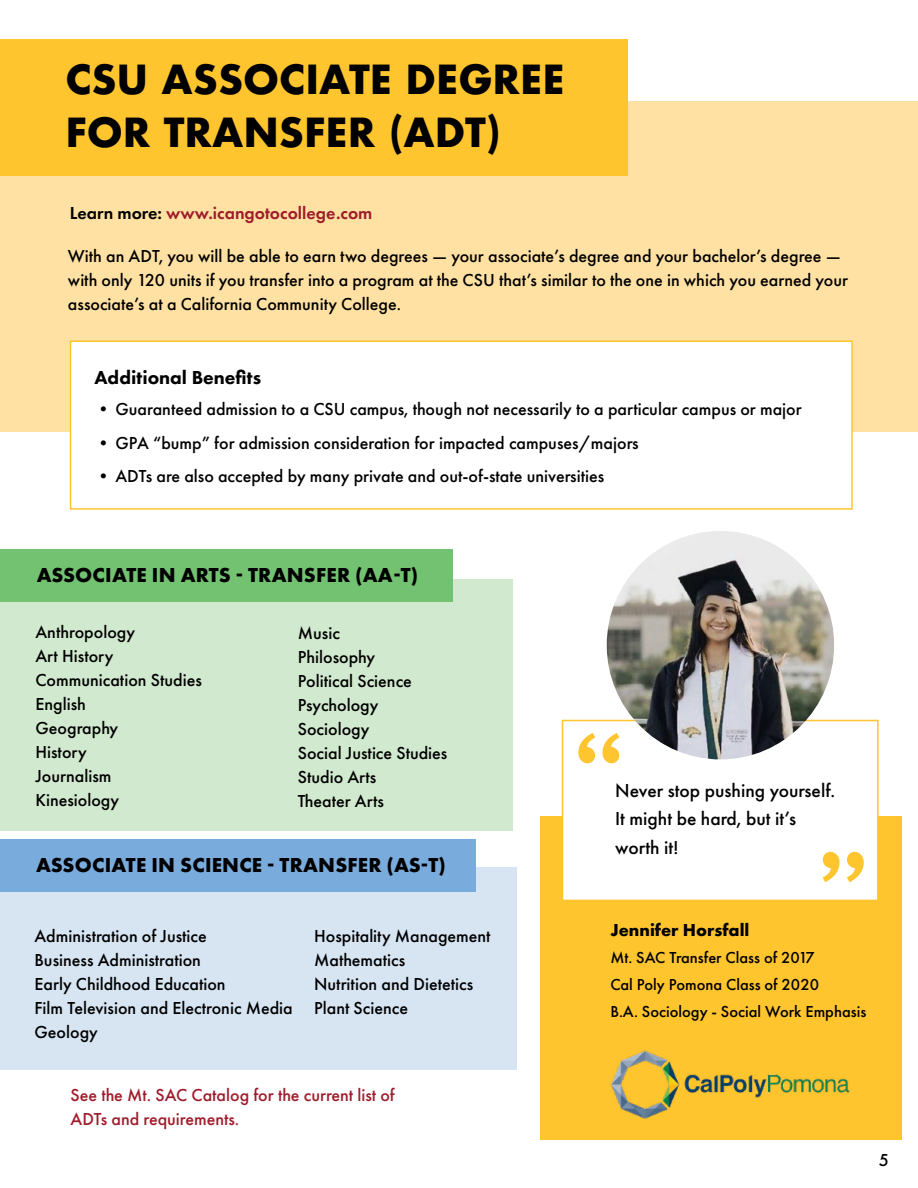
<style>
.page{position:relative;width:918px;height:1188px;background:#fff}
.page>*{position:absolute;margin:0;border:0;box-sizing:border-box;transform-origin:0 0}
.Heading_1__Pg__5_-_Y{font:700 39px "Futura";color:#000}
.Subheading_2__Pg__5{font:700 21px "Futura PT";letter-spacing:.01em;color:#000}
.Subheading_1__Pg__5{font:700 21px "Futura PT";letter-spacing:.01em;color:#000}
.t1{font:500 19.5px/28.5px "Futura PT";color:#000}
.t2{font:800 19.5px "Futura PT";color:#000}
.t3{font:500 18px/24px "Futura PT";color:#000}
.t4{font:500 18px/24px "Futura PT";color:#9e1c2b}
.t5{font:600 18px "Futura PT";color:#9e1c2b}
.t6{font:700 18px "Futura PT";color:#000}
.t7{font:500 16.5px "Futura PT";color:#000}
.s1{color:#000}
</style>
<div class="page">
<div style="left:0;top:101px;width:918px;height:331px;background:#ffe2a3"></div>
<div style="left:70px;top:340px;width:783px;height:170px;background:#fff;border:2px solid #ffc52f"></div>
<div style="left:0;top:39px;width:627px;height:84px;background:#ffc52f"></div>
<div style="left:0;top:92px;width:627px;height:84px;background:#ffc52f"></div>
<div style="left:0;top:579px;width:513px;height:251px;background:#d1e9ce"></div>
<div style="left:0;top:550px;width:453px;height:52px;background:#72c271"></div>
<div style="left:0;top:867px;width:517px;height:203px;background:#d7e5f3"></div>
<div style="left:0;top:839px;width:475px;height:53px;background:#79abdc"></div>
<div style="left:540px;top:817px;width:361px;height:323px;background:#ffc52f"></div>
<div style="left:562px;top:720px;width:317px;height:181px;background:#fff;border:2px solid #ffc52f"></div>
<img style="left:607px;top:531px;width:227px;height:228px">
<img style="left:610px;top:1050px;width:240px;height:69px">
<svg style="left:578px;top:733px;width:41px;height:30px"></svg>
<svg style="left:823px;top:852px;width:41px;height:30px"></svg>
<p class="Heading_1__Pg__5_-_Y" style="left:65px;top:51px;width:501px">CSU ASSOCIATE DEGREE</p>
<p class="Heading_1__Pg__5_-_Y" style="left:65px;top:104px;width:437px">FOR TRANSFER (ADT)</p>
<p class="t5" style="left:70px;top:201px;width:304px"><span class="s1">Learn more:</span> www.icangotocollege.com</p>
<p class="t3" style="left:68px;top:244px;width:782px">With an ADT, you will be able to earn two degrees — your associate’s degree and your bachelor’s degree — with only 120 units if you transfer into a program at the CSU that’s similar to the one in which you earned your associate’s at a California Community College.</p>
<p class="t2" style="left:94px;top:366px;width:168px">Additional Benefits</p>
<p class="t3" style="left:94px;top:397px;width:709px">• Guaranteed admission to a CSU campus, though not necessarily to a particular campus or major</p>
<p class="t3" style="left:94px;top:431px;width:546px">• GPA “bump” for admission consideration for impacted campuses/majors</p>
<p class="t3" style="left:94px;top:464px;width:511px">• ADTs are also accepted by many private and out-of-state universities</p>
<p class="Subheading_1__Pg__5" style="left:37px;top:562px;width:383px">ASSOCIATE IN ARTS - TRANSFER (AA-T)</p>
<p class="t3" style="left:35px;top:620px;width:101px">Anthropology</p>
<p class="t3" style="left:35px;top:644px;width:79px">Art History</p>
<p class="t3" style="left:35px;top:668px;width:168px">Communication Studies</p>
<p class="t3" style="left:35px;top:692px;width:52px">English</p>
<p class="t3" style="left:35px;top:716px;width:84px">Geography</p>
<p class="t3" style="left:35px;top:740px;width:53px">History</p>
<p class="t3" style="left:35px;top:764px;width:78px">Journalism</p>
<p class="t3" style="left:35px;top:788px;width:85px">Kinesiology</p>
<p class="t3" style="left:298px;top:621px;width:151px">Music<br>Philosophy<br>Political Science<br>Psychology<br>Sociology<br>Social Justice Studies<br>Studio Arts<br>Theater Arts</p>
<p class="Subheading_2__Pg__5" style="left:36px;top:851px;width:411px">ASSOCIATE IN SCIENCE - TRANSFER (AS-T)</p>
<p class="t3" style="left:34px;top:924px;width:174px">Administration of Justice</p>
<p class="t3" style="left:34px;top:948px;width:168px">Business Administration</p>
<p class="t3" style="left:34px;top:972px;width:193px">Early Childhood Education</p>
<p class="t3" style="left:34px;top:996px;width:260px">Film Television and Electronic Media</p>
<p class="t3" style="left:34px;top:1020px;width:65px">Geology</p>
<p class="t3" style="left:314px;top:924px;width:178px">Hospitality Management<br>Mathematics<br>Nutrition and Dietetics<br>Plant Science</p>
<p class="t4" style="left:71px;top:1083px;width:326px">See the Mt. SAC Catalog for the current list of<br>ADTs and requirements.</p>
<p class="t1" style="left:615px;top:776px;width:222px">Never stop pushing yourself.<br>It might be hard, but it’s worth it!</p>
<p class="t6" style="left:610px;top:918px;width:141px">Jennifer Horsfall</p>
<p class="t7" style="left:610px;top:947px;width:206px">Mt. SAC Transfer Class of 2017</p>
<p class="t7" style="left:610px;top:974px;width:210px">Cal Poly Pomona Class of 2020</p>
<p class="t7" style="left:610px;top:1001px;width:257px">B.A. Sociology - Social Work Emphasis</p>
<p class="t3" style="left:879px;top:1148px;width:12px">5</p>
</div>
